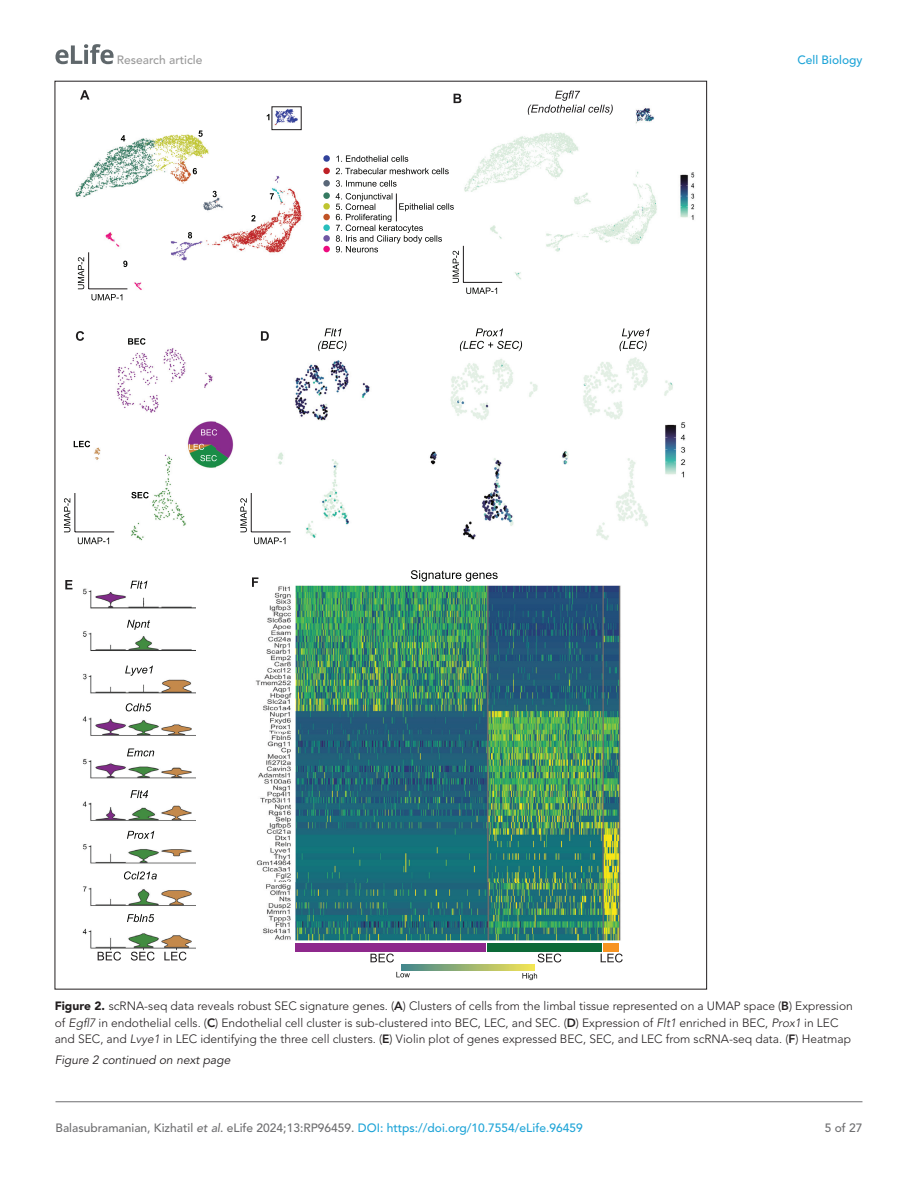
<style>
.page{position:relative;width:918px;height:1188px;background:#fff}
.page>*{position:absolute;margin:0;border:0;box-sizing:border-box;transform-origin:0 0}
.t1{font:300 12px/16.5px "Avenir LT Std";color:#231f20}
.t2{font:500 12px "Avenir LT Std";color:#6e6e70}
.t3{font:italic 12px "Avenir LT Std";color:#231f20}
.t4{font:500 12px "Avenir LT Std";color:#9a9a9a}
.t5{font:500 12px "Avenir LT Std";color:#1ea4d7}
.s1{font-weight:900}
.s2{font-weight:800}
.s3{font-style:italic}
.s4{color:#1ea4d7}
</style>
<div class="page">
<svg style="left:55px;top:44px;width:59px;height:20px"></svg>
<hr style="left:56px;top:1101px;width:806px;height:1px;background:#6e6e70">
<img style="left:273px;top:360px;width:97px;height:185px">
<img style="left:255px;top:585px;width:366px;height:356px">
<img style="left:461px;top:99px;width:234px;height:184px">
<hr style="left:463px;top:246px;width:1px;height:36px;background:#1f1c1d">
<hr style="left:463px;top:282px;width:39px;height:1px;background:#1f1c1d">
<svg style="left:466px;top:288px;width:31px;height:6px"></svg>
<img style="left:92px;top:348px;width:121px;height:196px">
<img style="left:187px;top:420px;width:47px;height:48px">
<img style="left:429px;top:347px;width:109px;height:193px">
<svg style="left:189px;top:444px;width:28px;height:17px"></svg>
<svg style="left:201px;top:429px;width:16px;height:6px"></svg>
<img style="left:562px;top:349px;width:111px;height:191px">
<img style="left:661px;top:412px;width:25px;height:71px">
<svg style="left:454px;top:94px;width:7px;height:9px"></svg>
<hr style="left:74px;top:493px;width:1px;height:39px;background:#1f1c1d">
<hr style="left:75px;top:532px;width:39px;height:1px;background:#1f1c1d">
<svg style="left:78px;top:537px;width:31px;height:7px"></svg>
<svg style="left:64px;top:498px;width:6px;height:34px"></svg>
<hr style="left:251px;top:493px;width:1px;height:39px;background:#1f1c1d">
<hr style="left:251px;top:532px;width:40px;height:1px;background:#1f1c1d">
<svg style="left:254px;top:537px;width:31px;height:7px"></svg>
<svg style="left:240px;top:498px;width:7px;height:34px"></svg>
<img style="left:82px;top:588px;width:114px;height:362px">
<svg style="left:126px;top:703px;width:25px;height:8px"></svg>
<svg style="left:125px;top:666px;width:28px;height:10px"></svg>
<svg style="left:127px;top:620px;width:23px;height:10px"></svg>
<svg style="left:130px;top:581px;width:17px;height:8px"></svg>
<svg style="left:127px;top:749px;width:27px;height:7px"></svg>
<svg style="left:130px;top:790px;width:18px;height:8px"></svg>
<svg style="left:127px;top:831px;width:27px;height:8px"></svg>
<svg style="left:124px;top:871px;width:33px;height:9px"></svg>
<svg style="left:127px;top:914px;width:27px;height:8px"></svg>
<svg style="left:65px;top:580px;width:7px;height:9px"></svg>
<svg style="left:76px;top:331px;width:8px;height:10px"></svg>
<svg style="left:261px;top:331px;width:8px;height:10px"></svg>
<svg style="left:370px;top:954px;width:24px;height:8px"></svg>
<svg style="left:538px;top:954px;width:23px;height:8px"></svg>
<svg style="left:601px;top:954px;width:22px;height:8px"></svg>
<div style="left:295px;top:943px;width:191px;height:8px;background:#8e288c"></div>
<div style="left:603px;top:943px;width:16px;height:8px;background:#f79421"></div>
<div style="left:487px;top:943px;width:115px;height:8px;background:#0c6938"></div>
<svg style="left:402px;top:964px;width:132px;height:6px"></svg>
<svg style="left:522px;top:973px;width:15px;height:7px"></svg>
<svg style="left:396px;top:972px;width:14px;height:5px"></svg>
<svg style="left:411px;top:570px;width:87px;height:12px"></svg>
<svg style="left:252px;top:577px;width:6px;height:10px"></svg>
<img style="left:75px;top:106px;width:227px;height:184px">
<svg style="left:80px;top:90px;width:10px;height:10px"></svg>
<svg style="left:336px;top:168px;width:113px;height:6px"></svg>
<svg style="left:336px;top:155px;width:72px;height:7px"></svg>
<svg style="left:336px;top:180px;width:61px;height:7px"></svg>
<hr style="left:88px;top:252px;width:1px;height:37px;background:#211d1e">
<hr style="left:89px;top:288px;width:38px;height:1px;background:#211d1e">
<svg style="left:92px;top:294px;width:30px;height:6px"></svg>
<svg style="left:78px;top:257px;width:6px;height:32px"></svg>
<div style="left:323px;top:235px;width:7px;height:7px;background:#7056a3;border-radius:50%"></div>
<div style="left:323px;top:224px;width:7px;height:7px;background:#28bebc;border-radius:50%"></div>
<div style="left:323px;top:168px;width:7px;height:6px;background:#be2127;border-radius:50%"></div>
<div style="left:323px;top:155px;width:7px;height:7px;background:#31419a;border-radius:50%"></div>
<div style="left:323px;top:180px;width:7px;height:7px;background:#596778;border-radius:50%"></div>
<div style="left:323px;top:192px;width:7px;height:7px;background:#357a61;border-radius:50%"></div>
<div style="left:323px;top:203px;width:7px;height:7px;background:#bfc530;border-radius:50%"></div>
<div style="left:323px;top:214px;width:7px;height:6px;background:#c05326;border-radius:50%"></div>
<div style="left:323px;top:246px;width:7px;height:6px;background:#ed0c7f;border-radius:50%"></div>
<svg style="left:336px;top:193px;width:123px;height:90px"></svg>
<svg style="left:267px;top:114px;width:2px;height:6px"></svg>
<svg style="left:251px;top:215px;width:4px;height:6px"></svg>
<svg style="left:213px;top:191px;width:4px;height:6px"></svg>
<svg style="left:121px;top:135px;width:4px;height:6px"></svg>
<svg style="left:198px;top:130px;width:5px;height:7px"></svg>
<svg style="left:193px;top:168px;width:4px;height:6px"></svg>
<svg style="left:270px;top:193px;width:4px;height:6px"></svg>
<svg style="left:188px;top:232px;width:4px;height:6px"></svg>
<svg style="left:123px;top:261px;width:4px;height:6px"></svg>
<svg style="left:528px;top:91px;width:85px;height:24px"></svg>
<svg style="left:128px;top:338px;width:18px;height:7px"></svg>
<svg style="left:74px;top:441px;width:16px;height:6px"></svg>
<svg style="left:131px;top:492px;width:18px;height:6px"></svg>
<svg style="left:318px;top:328px;width:28px;height:23px"></svg>
<svg style="left:460px;top:328px;width:62px;height:23px"></svg>
<svg style="left:620px;top:328px;width:30px;height:23px"></svg>
<svg style="left:98px;top:952px;width:23px;height:9px"></svg>
<svg style="left:131px;top:952px;width:24px;height:9px"></svg>
<svg style="left:164px;top:952px;width:23px;height:9px"></svg>
<div style="left:272px;top:107px;width:29px;height:23px;border:1px solid #211d1e"></div>
<p class="t4" style="left:117px;top:53px;width:87px">Research article</p>
<p class="t5" style="left:797px;top:53px;width:67px">Cell Biology</p>
<p class="t1" style="left:55px;top:998px;width:800px"><span class="s1">Figure 2.</span> scRNA-seq data reveals robust SEC signature genes. (<span class="s2">A</span>) Clusters of cells from the limbal tissue represented on a UMAP space (<span class="s2">B</span>) Expression of <span class="s3">Egfl7</span> in endothelial cells. (<span class="s2">C</span>) Endothelial cell cluster is sub-clustered into BEC, LEC, and SEC. (<span class="s2">D</span>) Expression of <span class="s3">Flt1</span> enriched in BEC, <span class="s3">Prox1</span> in LEC and SEC, and <span class="s3">Lvye1</span> in LEC identifying the three cell clusters. (<span class="s2">E</span>) Violin plot of genes expressed BEC, SEC, and LEC from scRNA-seq data. (<span class="s2">F</span>) Heatmap</p>
<p class="t3" style="left:55px;top:1053px;width:177px">Figure 2 continued on next page</p>
<p class="t2" style="left:56px;top:1121px;width:529px">Balasubramanian, Kizhatil <span class="s3">et al</span>. eLife 2024;13:RP96459. <span class="s4">DOI: https://doi.org/10.7554/eLife.96459</span></p>
<p class="t2" style="left:825px;top:1121px;width:39px">5 of 27</p>
</div>
